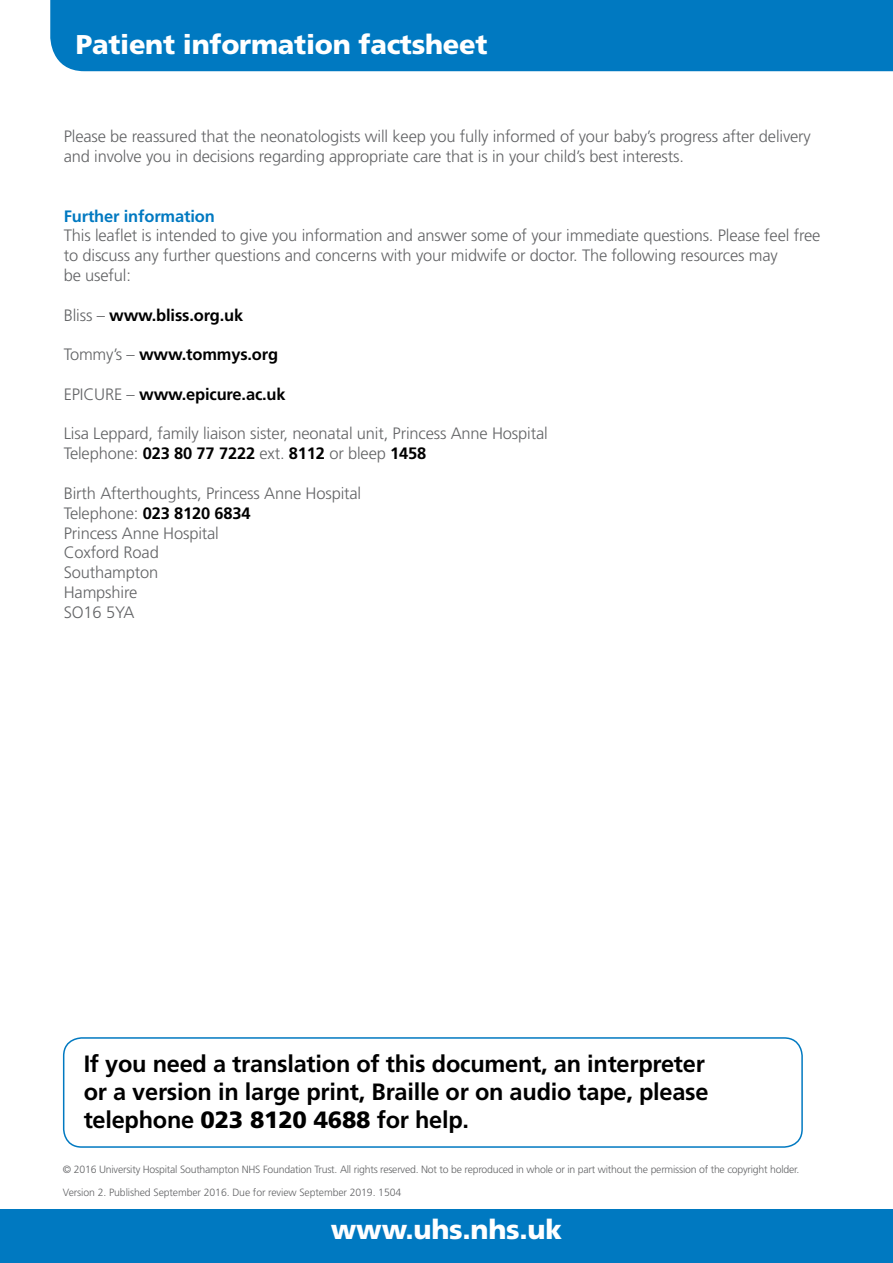
<style>
.page{position:relative;width:893px;height:1263px;background:#fff}
.page>*{position:absolute;margin:0;border:0;box-sizing:border-box;transform-origin:0 0}
.t1{font:900 27.15px "Frutiger";letter-spacing:-.01em;color:#fff}
.t2{font:700 23.55px/28.3px "Frutiger";letter-spacing:-.01em;color:#000}
.t3{font:300 16.5px/19.8px "Frutiger";letter-spacing:-.01em;color:#636466}
.t4{font:700 16.5px "Frutiger";letter-spacing:-.01em;color:#000}
.t5{font:700 16.5px "Frutiger";letter-spacing:-.01em;color:#0079c1}
.t6{font:300 10.5px "Frutiger";letter-spacing:-.02em;color:#636466}
.s1{font-weight:300;color:#636466}
.s2{font-weight:700;color:#000}
.s3{font-weight:900}
</style>
<div class="page">
<div style="left:63px;top:1037px;width:740px;height:111px;border:2px solid #0079c1;border-radius:18px"></div>
<div style="left:50px;top:0;width:843px;height:71px;background:#0079c1"></div>
<div style="left:0;top:1209px;width:893px;height:54px;background:#0079c1"></div>
<h1 class="t1" style="left:76px;top:28px;width:413px">Patient information factsheet</h1>
<p class="t3" style="left:64px;top:127px;width:749px">Please be reassured that the neonatologists will keep you fully informed of your baby’s progress after delivery and involve you in decisions regarding appropriate care that is in your child’s best interests.</p>
<p class="t5" style="left:64px;top:206px;width:153px">Further information</p>
<p class="t3" style="left:64px;top:226px;width:758px">This leaflet is intended to give you information and answer some of your immediate questions. Please feel free to discuss any further questions and concerns with your midwife or doctor. The following resources may<br>be useful:</p>
<p class="t4" style="left:64px;top:305px;width:181px"><span class="s1">Bliss –</span> www.bliss.org.uk</p>
<p class="t4" style="left:64px;top:345px;width:216px"><span class="s1">Tommy’s –</span> www.tommys.org</p>
<p class="t4" style="left:64px;top:384px;width:223px"><span class="s1">EPICURE –</span> www.epicure.ac.uk</p>
<p class="t3" style="left:64px;top:424px;width:485px">Lisa Leppard, family liaison sister, neonatal unit, Princess Anne Hospital<br>Telephone: <span class="s2">023 80 77 7222</span> ext. <span class="s2">8112</span> or bleep <span class="s2">1458</span></p>
<p class="t3" style="left:64px;top:483px;width:299px">Birth Afterthoughts, Princess Anne Hospital<br>Telephone: <span class="s2">023 8120 6834<br></span>Princess Anne Hospital<br>Coxford Road<br>Southampton<br>Hampshire<br>SO16 5YA</p>
<h2 class="t2" style="left:84px;top:1049px;width:626px">If you need a translation of this document, an interpreter or a version in large print, Braille or on audio tape, please telephone <span class="s3">023 8120 4688</span> for help.</h2>
<p class="t6" style="left:63px;top:1164px;width:738px">© 2016 University Hospital Southampton NHS Foundation Trust. All rights reserved. Not to be reproduced in whole or in part without the permission of the copyright holder.</p>
<p class="t6" style="left:63px;top:1186px;width:340px">Version 2. Published September 2016. Due for review September 2019. 1504</p>
<h1 class="t1" style="left:331px;top:1213px;width:233px">www.uhs.nhs.uk</h1>
</div>
